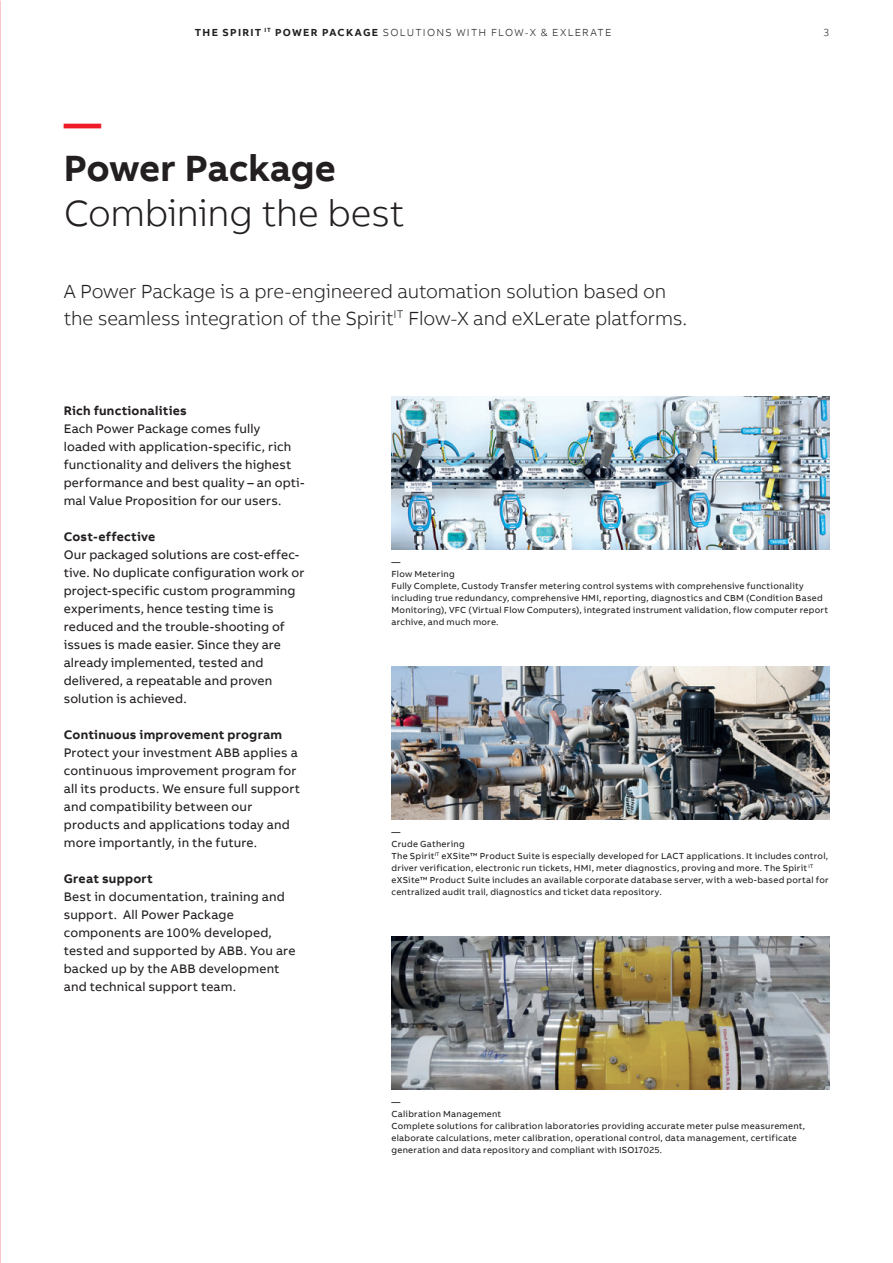
<style>
.page{position:relative;width:893px;height:1263px;background:#fff}
.page>*{position:absolute;margin:0;border:0;box-sizing:border-box;transform-origin:0 0}
.t1{font:300 37.5px "AB Bvoice";letter-spacing:-.01em;color:#231f20}
.t2{font:700 37.5px "AB Bvoice";letter-spacing:-.01em;color:#231f20}
.t3{font:700 37.5px "AB Bvoice";color:#ee1c28}
.t4{font:300 19.5px/27px "AB Bvoice";letter-spacing:-.01em;color:#231f20}
.t5{font:12.75px/18px "AB Bvoice";letter-spacing:.01em;color:#231f20}
.t6{font:700 12.75px "AB Bvoice";letter-spacing:.02em;color:#231f20}
.t7{font:300 10.5px "AB Bvoice";letter-spacing:.12em;color:#231f20}
.t8{font:9px/12px "AB Bvoice";letter-spacing:.025em;color:#231f20}
.s1{font-weight:700}
</style>
<div class="page">
<img style="left:392px;top:397px;width:437px;height:153px">
<img style="left:392px;top:937px;width:437px;height:153px">
<img style="left:392px;top:667px;width:437px;height:153px">
<p class="t7" style="left:195px;top:26px;width:418px"><span class="s1">THE SPIRIT</span> <sup>IT</sup> <span class="s1">POWER PACKAGE</span> SOLUTIONS WITH FLOW-X &amp; EXLERATE</p>
<p class="t7" style="left:823px;top:26px;width:7px">3</p>
<h1 class="t3" style="left:64px;top:99px;width:39px">—</h1>
<h1 class="t2" style="left:64px;top:144px;width:274px">Power Package</h1>
<h1 class="t1" style="left:64px;top:191px;width:342px">Combining the best</h1>
<h2 class="t4" style="left:64px;top:278px;width:625px">A Power Package is a pre-engineered automation solution based on the seamless integration of the Spirit<sup>IT</sup> Flow-X and eXLerate platforms.</h2>
<h3 class="t6" style="left:64px;top:402px;width:125px">Rich functionalities</h3>
<h3 class="t5" style="left:64px;top:420px;width:242px">Each Power Package comes fully loaded with application-specific, rich functionality and delivers the highest performance and best quality – an opti&shy;mal Value Proposition for our users.</h3>
<h3 class="t6" style="left:64px;top:528px;width:93px">Cost-effective</h3>
<p class="t5" style="left:64px;top:546px;width:242px">Our packaged solutions are cost-effec&shy;tive. No duplicate configuration work or project-specific custom programming experiments, hence testing time is reduced and the trouble-shooting of issues is made easier. Since they are already implemented, tested and delivered, a repeatable and proven solution is achieved.</p>
<h3 class="t6" style="left:64px;top:726px;width:220px">Continuous improvement program</h3>
<h3 class="t5" style="left:64px;top:744px;width:238px">Protect your investment ABB applies a continuous improvement program for all its products. We ensure full support and compatibility between our products and applications today and more importantly, in the future.</h3>
<h3 class="t6" style="left:64px;top:870px;width:91px">Great support</h3>
<h3 class="t5" style="left:64px;top:888px;width:233px">Best in documentation, training and support. All Power Package components are 100% developed, tested and supported by ABB. You are backed up by the ABB development and technical support team.</h3>
<p class="t8" style="left:392px;top:556px;width:438px">—<br>Flow Metering<br>Fully Complete, Custody Transfer metering control systems with comprehensive functionality including true redundancy, comprehensive HMI, reporting, diagnostics and CBM (Condition Based Monitoring), VFC (Virtual Flow Computers), integrated instrument validation, flow computer report archive, and much more.</p>
<p class="t8" style="left:392px;top:826px;width:439px">—<br>Crude Gathering<br>The Spirit<sup>IT</sup> eXSite™ Product Suite is especially developed for LACT applications. It includes control, driver verification, electronic run tickets, HMI, meter diagnostics, proving and more. The Spirit <sup>IT </sup>eXSite™ Product Suite includes an available corporate database server, with a web-based portal for centralized audit trail, diagnostics and ticket data repository.</p>
<p class="t8" style="left:392px;top:1096px;width:415px">—<br>Calibration Management<br>Complete solutions for calibration laboratories providing accurate meter pulse measurement, elaborate calculations, meter calibration, operational control, data management, certificate generation and data repository and compliant with ISO17025.</p>
</div>
